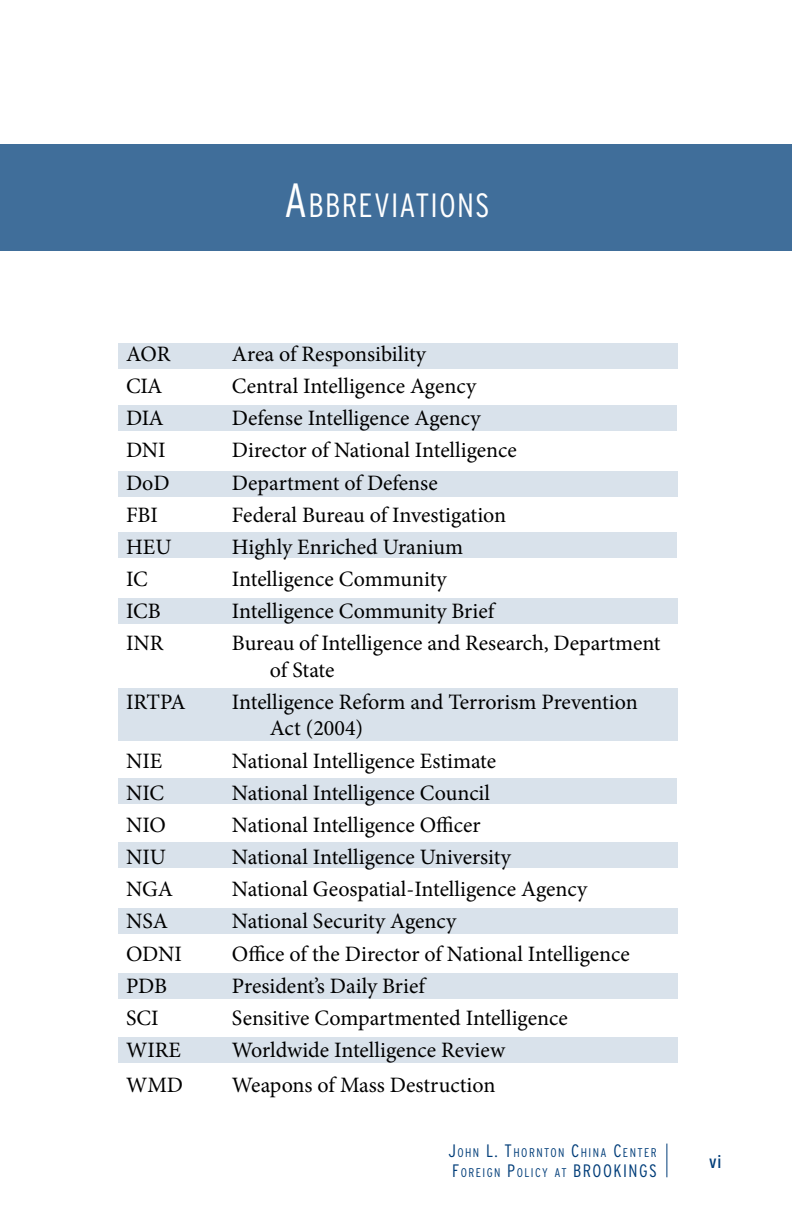
<style>
.page{position:relative;width:792px;height:1224px;background:#fff}
.page>*{position:absolute;margin:0;border:0;box-sizing:border-box;transform-origin:0 0}
.t1{font:300 condensed 33.6px "Interstate";letter-spacing:.035em;color:#fff}
.t2{font:22px/26.4px "Minion Pro";letter-spacing:-.005em;color:#000}
.t3{font:condensed 18px "Interstate";color:#003d79}
.t4{font:300 condensed 12.6px/20px "Interstate";letter-spacing:.115em;color:#003d79}
.s1{font-size:48px}
.s2{font-size:18px}
</style>
<div class="page">
<div style="left:118px;top:343px;width:559px;height:25px;background:#d9e2eb"></div>
<div style="left:118px;top:405px;width:559px;height:26px;background:#d9e2eb"></div>
<div style="left:118px;top:472px;width:559px;height:25px;background:#d9e2eb"></div>
<div style="left:118px;top:532px;width:559px;height:26px;background:#d9e2eb"></div>
<div style="left:118px;top:599px;width:559px;height:25px;background:#d9e2eb"></div>
<div style="left:118px;top:689px;width:559px;height:52px;background:#d9e2eb"></div>
<div style="left:118px;top:779px;width:559px;height:25px;background:#d9e2eb"></div>
<div style="left:118px;top:842px;width:559px;height:25px;background:#d9e2eb"></div>
<div style="left:118px;top:908px;width:559px;height:25px;background:#d9e2eb"></div>
<div style="left:118px;top:974px;width:559px;height:25px;background:#d9e2eb"></div>
<div style="left:118px;top:1037px;width:559px;height:26px;background:#d9e2eb"></div>
<div style="left:0;top:144px;width:792px;height:107px;background:#406e9a"></div>
<hr style="left:666px;top:1144px;width:1px;height:33px;background:#003d79">
<h1 class="t1" style="left:284px;top:186px;width:207px"><span class="s1">A</span>BBREVIATIONS</h1>
<p class="t2" style="left:126px;top:341px;width:46px">AOR</p>
<p class="t2" style="left:232px;top:341px;width:196px">Area of Responsibility</p>
<p class="t2" style="left:126px;top:373px;width:38px">CIA</p>
<p class="t2" style="left:232px;top:373px;width:246px">Central Intelligence Agency</p>
<p class="t2" style="left:126px;top:405px;width:39px">DIA</p>
<p class="t2" style="left:232px;top:405px;width:251px">Defense Intelligence Agency</p>
<p class="t2" style="left:126px;top:437px;width:41px">DNI</p>
<p class="t2" style="left:232px;top:437px;width:286px">Director of National Intelligence</p>
<p class="t2" style="left:126px;top:470px;width:45px">DoD</p>
<p class="t2" style="left:232px;top:470px;width:207px">Department of Defense</p>
<p class="t2" style="left:126px;top:502px;width:33px">FBI</p>
<p class="t2" style="left:232px;top:502px;width:276px">Federal Bureau of Investigation</p>
<p class="t2" style="left:126px;top:534px;width:47px">HEU</p>
<p class="t2" style="left:232px;top:534px;width:233px">Highly Enriched Uranium</p>
<p class="t2" style="left:126px;top:566px;width:23px">IC</p>
<p class="t2" style="left:232px;top:566px;width:216px">Intelligence Community</p>
<p class="t2" style="left:126px;top:598px;width:36px">ICB</p>
<p class="t2" style="left:232px;top:598px;width:264px">Intelligence Community Brief</p>
<p class="t2" style="left:126px;top:630px;width:39px">INR</p>
<p class="t2" style="left:270px;top:630px;width:392px;text-indent:-38px">Bureau of Intelligence and Research, Department of State</p>
<p class="t2" style="left:126px;top:689px;width:61px">IRTPA</p>
<p class="t2" style="left:270px;top:689px;width:369px;text-indent:-38px">Intelligence Reform and Terrorism Prevention<br>Act (2004)</p>
<p class="t2" style="left:126px;top:747px;width:38px">NIE</p>
<p class="t2" style="left:232px;top:747px;width:266px">National Intelligence Estimate</p>
<p class="t2" style="left:126px;top:780px;width:40px">NIC</p>
<p class="t2" style="left:232px;top:780px;width:260px">National Intelligence Council</p>
<p class="t2" style="left:126px;top:812px;width:42px">NIO</p>
<p class="t2" style="left:232px;top:812px;width:250px">National Intelligence Officer</p>
<p class="t2" style="left:126px;top:844px;width:42px">NIU</p>
<p class="t2" style="left:232px;top:844px;width:281px">National Intelligence University</p>
<p class="t2" style="left:126px;top:876px;width:49px">NGA</p>
<p class="t2" style="left:232px;top:876px;width:357px">National Geospatial-Intelligence Agency</p>
<p class="t2" style="left:126px;top:908px;width:43px">NSA</p>
<p class="t2" style="left:232px;top:908px;width:226px">National Security Agency</p>
<p class="t2" style="left:126px;top:940px;width:58px">ODNI</p>
<p class="t2" style="left:232px;top:940px;width:399px">Office of the Director of National Intelligence</p>
<p class="t2" style="left:126px;top:973px;width:43px">PDB</p>
<p class="t2" style="left:232px;top:973px;width:195px">President’s Daily Brief</p>
<p class="t2" style="left:126px;top:1005px;width:34px">SCI</p>
<p class="t2" style="left:232px;top:1005px;width:337px">Sensitive Compartmented Intelligence</p>
<p class="t2" style="left:126px;top:1037px;width:57px">WIRE</p>
<p class="t2" style="left:232px;top:1037px;width:275px">Worldwide Intelligence Review</p>
<p class="t2" style="left:126px;top:1072px;width:59px">WMD</p>
<p class="t2" style="left:232px;top:1072px;width:265px">Weapons of Mass Destruction</p>
<p class="t4" style="left:448px;top:1143px;width:210px"><span class="s2">J</span>OHN <span class="s2">L. T</span>HORNTON <span class="s2">C</span>HINA <span class="s2">C</span>ENTER<br><span class="s2">F</span>OREIGN <span class="s2">P</span>OLICY AT <span class="s2">BROOKINGS</span></p>
<p class="t3" style="left:709px;top:1151px;width:14px">vi</p>
</div>
